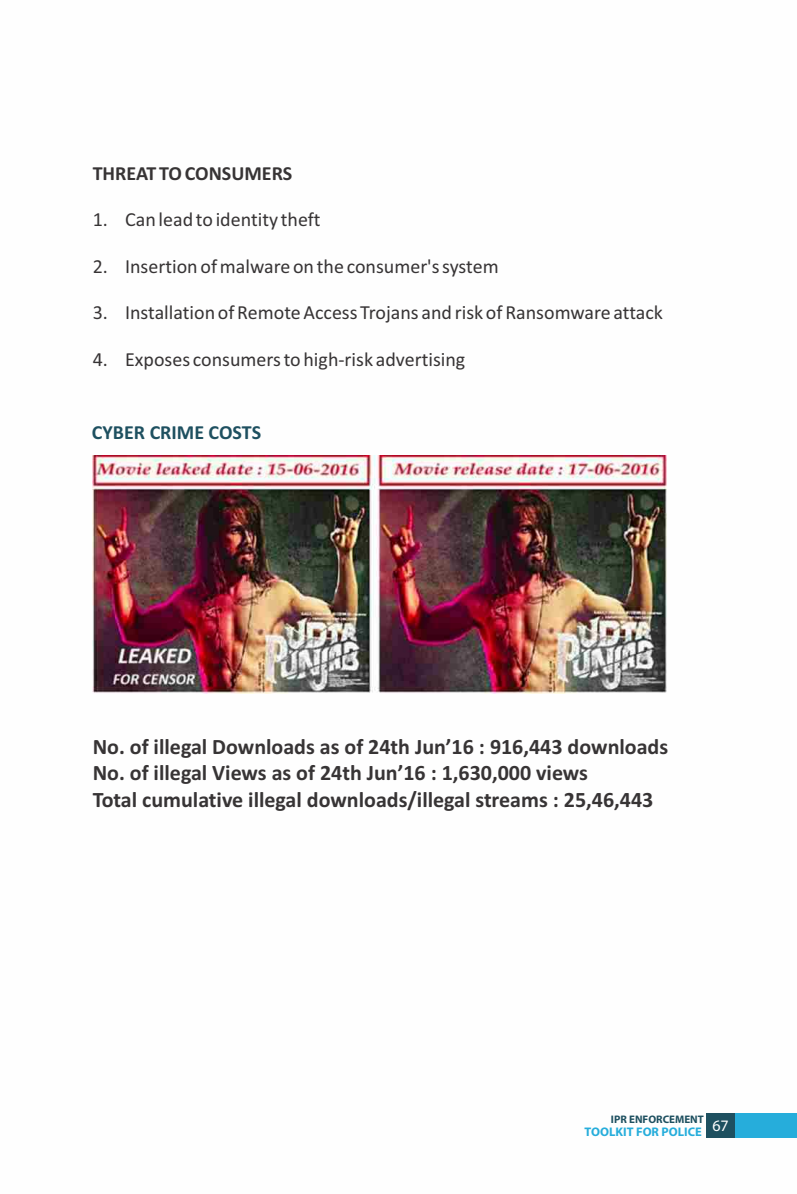
<style>
.page{position:relative;width:797px;height:1194px;background:#fff}
.page>*{position:absolute;margin:0;border:0;box-sizing:border-box;transform-origin:0 0}
.t1{font:700 22px/26.8px "Calibri";color:#373435}
.t2{font:20px "Calibri";color:#373435}
.t3{font:700 20px "Calibri";color:#373435}
.t4{font:700 20px "Calibri";color:#1e5060}
.t5{font:16px "Myriad Pro";color:#fefefe}
.t6{font:700 12.4px "Myriad Pro";color:#26addb}
.t7{font:700 11px "Myriad Pro";color:#1e5060}
</style>
<div class="page">
<img style="left:93px;top:455px;width:574px;height:238px">
<div style="left:706px;top:1113px;width:28px;height:24px;background:#1e5060"></div>
<div style="left:736px;top:1113px;width:61px;height:24px;background:#26addb"></div>
<p class="t3" style="left:93px;top:165px;width:201px">THREAT TO CONSUMERS</p>
<p class="t2" style="left:93px;top:211px;width:229px">1. Can lead to identity theft</p>
<p class="t2" style="left:93px;top:258px;width:407px">2. Insertion of malware on the consumer's system</p>
<p class="t2" style="left:93px;top:304px;width:572px">3. Installation of Remote Access Trojans and risk of Ransomware attack</p>
<p class="t2" style="left:93px;top:350px;width:374px">4. Exposes consumers to high-risk advertising</p>
<p class="t4" style="left:92px;top:423px;width:171px">CYBER CRIME COSTS</p>
<p class="t1" style="left:93px;top:734px;width:577px">No. of illegal Downloads as of 24th Jun’16 : 916,443 downloads<br>No. of illegal Views as of 24th Jun’16 : 1,630,000 views<br>Total cumulative illegal downloads/illegal streams : 25,46,443</p>
<p class="t7" style="left:611px;top:1114px;width:94px">IPR ENFORCEMENT</p>
<p class="t6" style="left:584px;top:1125px;width:119px">TOOLKIT FOR POLICE</p>
<p class="t5" style="left:712px;top:1118px;width:18px">67</p>
</div>
